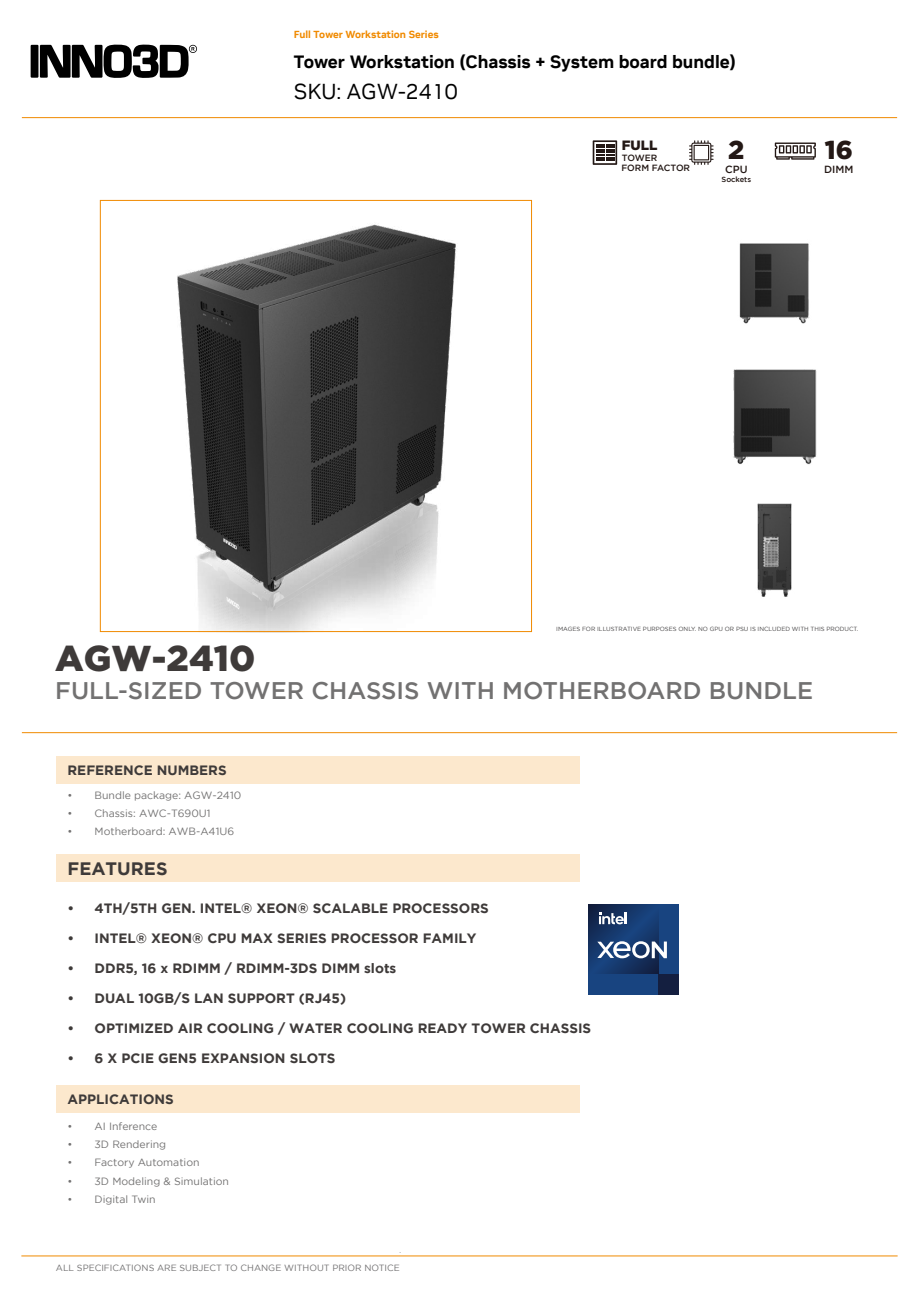
<style>
.page{position:relative;width:919px;height:1289px;background:#fff}
.page>*{position:absolute;margin:0;border:0;box-sizing:border-box;transform-origin:0 0}
.t1{font:900 36px "Gotham";color:#3e3a39}
.t2{font:900 25.95px "Gotham";color:#231815}
.t3{font:500 24px "Gotham";color:#727171}
.t4{font:21.6px "NVIDIA Sans";color:#000}
.t5{font:700 18px "Gotham";color:#3e3a39}
.t6{font:700 17.7px "NVIDIA Sans";color:#000}
.t7{font:700 13.5px "Gotham";color:#3e3a39}
.t8{font:900 13.5px "Gotham";color:#231815}
.t9{font:10.5px "Gotham";color:#727171}
.t10{font:500 10.35px "Gotham";color:#231815}
.t11{font:700 10.2px "NVIDIA Sans";color:#f08a00}
.t12{font:9px "Gotham";color:#717071}
.t13{font:500 9px/10.2px "Gotham";letter-spacing:-.005em;color:#231815}
.t14{font:300 9px "Adobe Ming Std";color:#717071}
.t15{font:500 7.5px "Gotham";color:#231815}
.t16{font:6px "Gotham";color:#434142}
</style>
<div class="page">
<svg style="left:689px;top:140px;width:24px;height:25px"></svg>
<svg style="left:774px;top:142px;width:41px;height:18px"></svg>
<svg style="left:592px;top:140px;width:25px;height:17px"></svg>
<img style="left:733px;top:243px;width:84px;height:354px">
<img style="left:99px;top:157px;width:519px;height:475px">
<hr style="left:22px;top:117px;width:875px;height:1px;background:#f08a00">
<svg style="left:31px;top:44px;width:166px;height:34px"></svg>
<hr style="left:22px;top:732px;width:875px;height:1px;background:#f08a00">
<div style="left:56px;top:756px;width:523px;height:27px;background:#fce8cd"></div>
<div style="left:56px;top:854px;width:523px;height:27px;background:#fce8cd"></div>
<div style="left:56px;top:1085px;width:523px;height:27px;background:#fce8cd"></div>
<div style="left:588px;top:904px;width:90px;height:90px;background:#184480"></div>
<svg style="left:588px;top:904px;width:70px;height:69px"></svg>
<div style="left:658px;top:973px;width:20px;height:21px;background:#141f40"></div>
<svg style="left:599px;top:912px;width:28px;height:12px"></svg>
<svg style="left:597px;top:941px;width:69px;height:17px"></svg>
<hr style="left:22px;top:1255px;width:875px;height:1px;background:#f08a00">
<p class="t11" style="left:294px;top:29px;width:146px">Full Tower Workstation Series</p>
<h3 class="t6" style="left:294px;top:51px;width:443px">Tower Workstation (Chassis + System board bundle)</h3>
<h3 class="t4" style="left:294px;top:79px;width:165px">SKU: AGW-2410</h3>
<p class="t8" style="left:621px;top:138px;width:37px">FULL</p>
<p class="t13" style="left:621px;top:152px;width:70px">TOWER<br>FORM FACTOR</p>
<h2 class="t2" style="left:728px;top:135px;width:18px">2</h2>
<p class="t10" style="left:725px;top:163px;width:24px">CPU</p>
<p class="t15" style="left:721px;top:175px;width:31px">Sockets</p>
<h2 class="t2" style="left:824px;top:135px;width:30px">16</h2>
<p class="t10" style="left:824px;top:163px;width:31px">DIMM</p>
<p class="t16" style="left:556px;top:625px;width:303px">IMAGES FOR ILLUSTRATIVE PURPOSES ONLY. NO GPU OR PSU IS INCLUDED WITH THIS PRODUCT.</p>
<h1 class="t1" style="left:55px;top:637px;width:201px">AGW-2410</h1>
<h3 class="t3" style="left:55px;top:677px;width:759px">FULL-SIZED TOWER CHASSIS WITH MOTHERBOARD BUNDLE</h3>
<p class="t7" style="left:67px;top:762px;width:161px">REFERENCE NUMBERS</p>
<p class="t9" style="left:67px;top:789px;width:175px">• Bundle package: AGW-2410</p>
<p class="t9" style="left:67px;top:807px;width:145px">• Chassis: AWC-T690U1</p>
<p class="t9" style="left:67px;top:825px;width:168px">• Motherboard: AWB-A41U6</p>
<h3 class="t5" style="left:67px;top:858px;width:101px">FEATURES</h3>
<p class="t7" style="left:67px;top:900px;width:423px">• 4TH/5TH GEN. INTEL® XEON® SCALABLE PROCESSORS</p>
<p class="t7" style="left:67px;top:930px;width:410px">• INTEL® XEON® CPU MAX SERIES PROCESSOR FAMILY</p>
<p class="t7" style="left:67px;top:960px;width:330px">• DDR5, 16 x RDIMM / RDIMM-3DS DIMM slots</p>
<p class="t7" style="left:67px;top:990px;width:280px">• DUAL 10GB/S LAN SUPPORT (RJ45)</p>
<p class="t7" style="left:67px;top:1020px;width:525px">• OPTIMIZED AIR COOLING / WATER COOLING READY TOWER CHASSIS</p>
<p class="t7" style="left:67px;top:1050px;width:269px">• 6 X PCIE GEN5 EXPANSION SLOTS</p>
<p class="t7" style="left:67px;top:1091px;width:108px">APPLICATIONS</p>
<p class="t9" style="left:67px;top:1120px;width:91px">• AI Inference</p>
<p class="t9" style="left:67px;top:1138px;width:100px">• 3D Rendering</p>
<p class="t9" style="left:67px;top:1156px;width:133px">• Factory Automation</p>
<p class="t9" style="left:67px;top:1175px;width:163px">• 3D Modeling &amp; Simulation</p>
<p class="t9" style="left:67px;top:1193px;width:90px">• Digital Twin</p>
<p class="t14" style="left:399px;top:1244px;width:4px">.</p>
<p class="t12" style="left:56px;top:1263px;width:345px">ALL SPECIFICATIONS ARE SUBJECT TO CHANGE WITHOUT PRIOR NOTICE</p>
</div>
